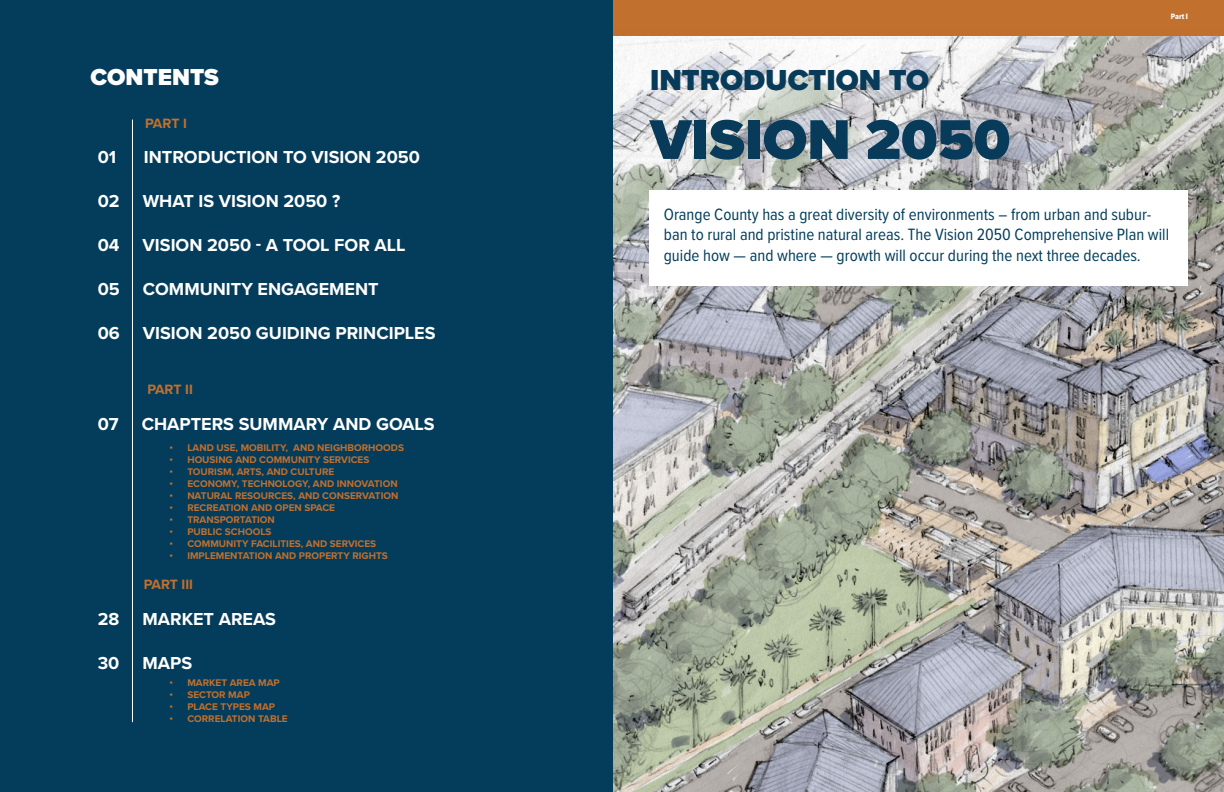
<style>
.page{position:relative;width:1224px;height:792px;background:#fff}
.page>*{position:absolute;margin:0;border:0;box-sizing:border-box;transform-origin:0 0}
.t1{font:900 58px "Proxima Nova";color:#073b59}
.t2{font:900 30px "Proxima Nova";color:#073b59}
.t3{font:900 24px "Proxima Nova";color:#fff}
.t4{font:700 18px "Proxima Nova";color:#fff}
.t5{font:17px/20.4px "Proxima Nova Cond";color:#013d5b}
.t6{font:700 14px "Proxima Nova";letter-spacing:-.005em;color:#c2702e}
.t7{font:700 10px "Proxima Nova";color:#c2702e}
.t8{font:8px "Proxima Nova Cond Extrabld";color:#fff}
</style>
<div class="page">
<div style="left:612px;top:0;width:612px;height:31px;background:#c2702e"></div>
<img style="left:612px;top:37px;width:612px;height:755px">
<div style="left:649px;top:190px;width:539px;height:96px;background:#fff"></div>
<div style="left:0;top:0;width:612px;height:792px;background:#043c5b"></div>
<hr style="left:132px;top:120px;width:1px;height:602px;background:#fff">
<h3 class="t3" style="left:90px;top:59px;width:130px">CONTENTS</h3>
<h3 class="t6" style="left:145px;top:113px;width:43px">PART I</h3>
<h3 class="t4" style="left:98px;top:143px;width:20px">01</h3>
<h3 class="t4" style="left:144px;top:143px;width:278px">INTRODUCTION TO VISION 2050</h3>
<h3 class="t4" style="left:98px;top:187px;width:23px">02</h3>
<h3 class="t4" style="left:143px;top:187px;width:199px">WHAT IS VISION 2050 ?</h3>
<h3 class="t4" style="left:98px;top:231px;width:23px">04</h3>
<h3 class="t4" style="left:143px;top:231px;width:265px">VISION 2050 - A TOOL FOR ALL</h3>
<h3 class="t4" style="left:98px;top:275px;width:24px">05</h3>
<h3 class="t4" style="left:143px;top:275px;width:237px">COMMUNITY ENGAGEMENT</h3>
<h3 class="t4" style="left:98px;top:320px;width:24px">06</h3>
<h3 class="t4" style="left:143px;top:320px;width:294px">VISION 2050 GUIDING PRINCIPLES</h3>
<h3 class="t6" style="left:147px;top:379px;width:47px">PART II</h3>
<h3 class="t4" style="left:98px;top:410px;width:22px">07</h3>
<h3 class="t4" style="left:142px;top:410px;width:295px">CHAPTERS SUMMARY AND GOALS</h3>
<p class="t7" style="left:169px;top:440px;width:236px">• LAND USE, MOBILITY, AND NEIGHBORHOODS</p>
<p class="t7" style="left:169px;top:452px;width:202px">• HOUSING AND COMMUNITY SERVICES</p>
<p class="t7" style="left:169px;top:464px;width:166px">• TOURISM, ARTS, AND CULTURE</p>
<p class="t7" style="left:169px;top:476px;width:230px">• ECONOMY, TECHNOLOGY, AND INNOVATION</p>
<p class="t7" style="left:169px;top:488px;width:230px">• NATURAL RESOURCES, AND CONSERVATION</p>
<p class="t7" style="left:169px;top:500px;width:167px">• RECREATION AND OPEN SPACE</p>
<p class="t7" style="left:169px;top:512px;width:107px">• TRANSPORTATION</p>
<p class="t7" style="left:169px;top:524px;width:104px">• PUBLIC SCHOOLS</p>
<p class="t7" style="left:169px;top:536px;width:208px">• COMMUNITY FACILITIES, AND SERVICES</p>
<p class="t7" style="left:169px;top:548px;width:220px">• IMPLEMENTATION AND PROPERTY RIGHTS</p>
<h3 class="t6" style="left:144px;top:574px;width:51px">PART III</h3>
<h3 class="t4" style="left:98px;top:605px;width:23px">28</h3>
<h3 class="t4" style="left:142px;top:605px;width:135px">MARKET AREAS</h3>
<h3 class="t4" style="left:98px;top:649px;width:23px">30</h3>
<h3 class="t4" style="left:142px;top:649px;width:51px">MAPS</h3>
<p class="t7" style="left:169px;top:675px;width:112px">• MARKET AREA MAP</p>
<p class="t7" style="left:169px;top:687px;width:82px">• SECTOR MAP</p>
<p class="t7" style="left:169px;top:699px;width:107px">• PLACE TYPES MAP</p>
<p class="t7" style="left:169px;top:711px;width:120px">• CORRELATION TABLE</p>
<h2 class="t2" style="left:650px;top:58px;width:280px">INTRODUCTION TO</h2>
<h1 class="t1" style="left:650px;top:96px;width:362px">VISION 2050</h1>
<p class="t8" style="left:1171px;top:10px;width:19px">Part I</p>
<h3 class="t5" style="left:664px;top:204px;width:507px">Orange County has a great diversity of environments – from urban and subur&shy;ban to rural and pristine natural areas. The Vision 2050 Comprehensive Plan will guide how — and where — growth will occur during the next three decades.</h3>
</div>
